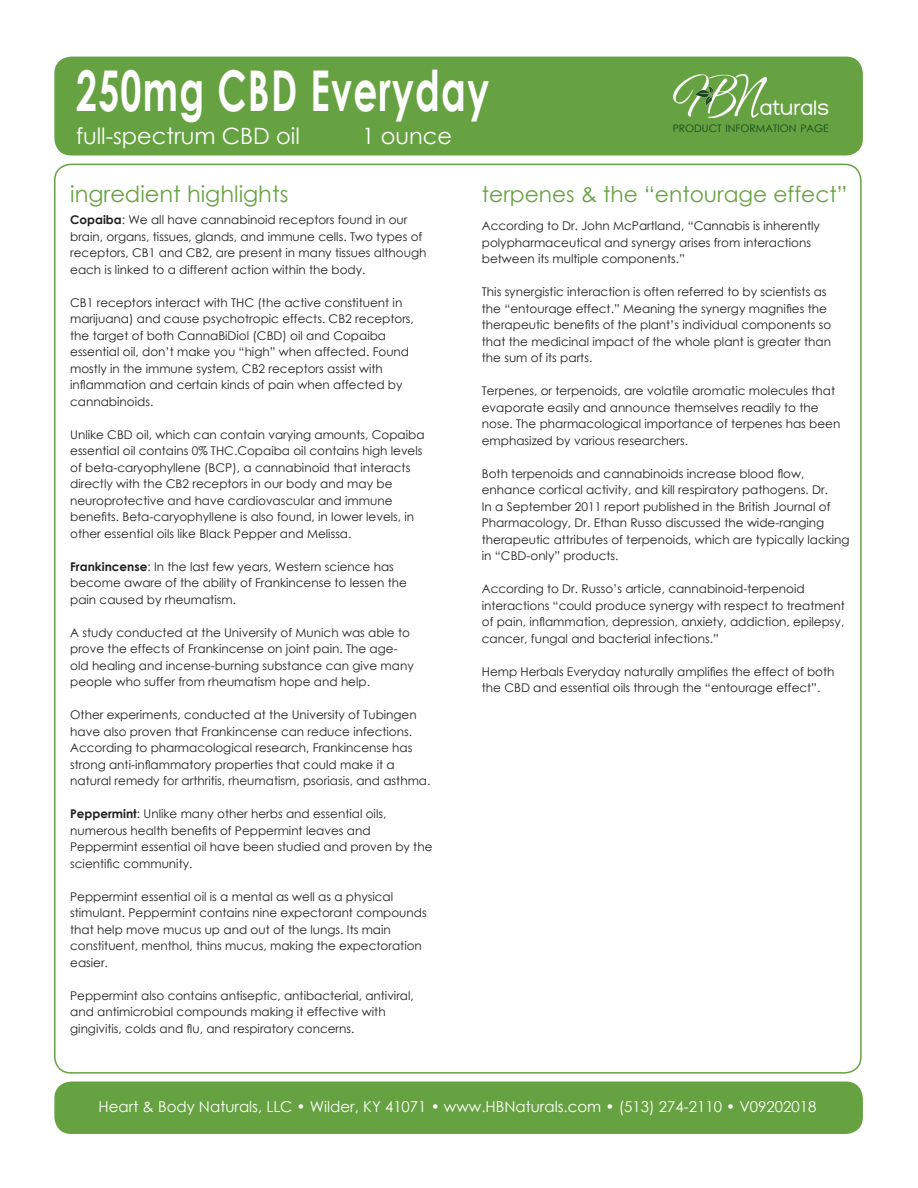
<style>
.page{position:relative;width:918px;height:1188px;background:#fff}
.page>*{position:absolute;margin:0;border:0;box-sizing:border-box;transform-origin:0 0}
.t1{font:700 56.25px "Century Gothic";letter-spacing:.035em;color:#fff;scale:.67 1}
.t2{font:22.5px "Century Gothic";color:#fff}
.t3{font:22.5px "Century Gothic";color:#67a242}
.t4{font:22.5px "Traffolight";color:#fff}
.t5{font:21.75px "Century Gothic";color:#67a242}
.t6{font:15px "Century Gothic";color:#fff}
.t7{font:12px/16.5px "Century Gothic";color:#1f2020}
.t8{font:10.35px "Century Gothic";color:#17431f}
.s1{font-weight:700}
</style>
<div class="page">
<div style="left:55px;top:57px;width:807px;height:98px;background:#67a242;border-radius:16px"></div>
<div style="left:54px;top:57px;width:809px;height:99px;border:2px solid #67a242;border-radius:16px"></div>
<img style="left:673px;top:75px;width:93px;height:42px">
<div style="left:55px;top:1082px;width:807px;height:51px;background:#67a242;border-radius:16px"></div>
<div style="left:54px;top:1082px;width:809px;height:52px;border:2px solid #67a242;border-radius:16px"></div>
<p class="t1" style="left:76px;top:48px;width:618px">250mg CBD Everyday</p>
<p class="t2" style="left:76px;top:120px;width:225px">full-spectrum CBD oil</p>
<p class="t2" style="left:362px;top:120px;width:92px">1 ounce</p>
<p class="t4" style="left:760px;top:99px;width:71px">aturals</p>
<p class="t8" style="left:673px;top:121px;width:157px">PRODUCT INFORMATION PAGE</p>
<p class="t3" style="left:70px;top:178px;width:220px">ingredient highlights</p>
<p class="t7" style="left:70px;top:211px;width:358px"><span class="s1">Copaiba</span>: We all have cannabinoid receptors found in our brain, organs, tissues, glands, and immune cells. Two types of receptors, CB1 and CB2, are present in many tissues although each is linked to a different action within the body.</p>
<p class="t7" style="left:70px;top:294px;width:345px">CB1 receptors interact with THC (the active constituent in marijuana) and cause psychotropic effects. CB2 receptors, the target of both CannaBiDiol (CBD) oil and Copaiba essential oil, don’t make you “high” when affected. Found mostly in the immune system, CB2 receptors assist with inflammation and certain kinds of pain when affected by cannabinoids.</p>
<p class="t7" style="left:70px;top:426px;width:356px">Unlike CBD oil, which can contain varying amounts, Copaiba essential oil contains 0% THC.Copaiba oil contains high levels of beta-caryophyllene (BCP), a cannabinoid that interacts directly with the CB2 receptors in our body and may be neuroprotective and have cardiovascular and immune benefits. Beta-caryophyllene is also found, in lower levels, in other essential oils like Black Pepper and Melissa.</p>
<p class="t7" style="left:70px;top:558px;width:338px"><span class="s1">Frankincense</span>: In the last few years, Western science has become aware of the ability of Frankincense to lessen the pain caused by rheumatism.</p>
<p class="t7" style="left:70px;top:624px;width:345px">A study conducted at the University of Munich was able to prove the effects of Frankincense on joint pain. The age&shy;old healing and incense-burning substance can give many people who suffer from rheumatism hope and help.</p>
<p class="t7" style="left:70px;top:706px;width:348px">Other experiments, conducted at the University of Tubingen have also proven that Frankincense can reduce infections.</p>
<p class="t7" style="left:70px;top:739px;width:344px">According to pharmacological research, Frankincense has</p>
<p class="t7" style="left:70px;top:756px;width:326px">strong anti-inflammatory properties that could make it a</p>
<p class="t7" style="left:70px;top:772px;width:362px">natural remedy for arthritis, rheumatism, psoriasis, and asthma.</p>
<p class="t7" style="left:70px;top:805px;width:364px"><span class="s1">Peppermint</span>: Unlike many other herbs and essential oils, numerous health benefits of Peppermint leaves and Peppermint essential oil have been studied and proven by the scientific community.</p>
<p class="t7" style="left:70px;top:888px;width:325px">Peppermint essential oil is a mental as well as a physical</p>
<p class="t7" style="left:70px;top:904px;width:358px">stimulant. Peppermint contains nine expectorant compounds that help move mucus up and out of the lungs. Its main constituent, menthol, thins mucus, making the expectoration easier.</p>
<p class="t7" style="left:70px;top:987px;width:345px">Peppermint also contains antiseptic, antibacterial, antiviral,</p>
<p class="t7" style="left:70px;top:1003px;width:317px">and antimicrobial compounds making it effective with</p>
<p class="t7" style="left:70px;top:1020px;width:286px">gingivitis, colds and flu, and respiratory concerns.</p>
<p class="t5" style="left:482px;top:178px;width:367px">terpenes &amp; the “entourage effect”</p>
<p class="t7" style="left:482px;top:217px;width:340px">According to Dr. John McPartland, “Cannabis is inherently polypharmaceutical and synergy arises from interactions between its multiple components.”</p>
<p class="t7" style="left:482px;top:283px;width:351px">This synergistic interaction is often referred to by scientists as the “entourage effect.” Meaning the synergy magnifies the therapeutic benefits of the plant’s individual components so that the medicinal impact of the whole plant is greater than the sum of its parts.</p>
<p class="t7" style="left:482px;top:382px;width:360px">Terpenes, or terpenoids, are volatile aromatic molecules that evaporate easily and announce themselves readily to the nose. The pharmacological importance of terpenes has been emphasized by various researchers.</p>
<p class="t7" style="left:482px;top:465px;width:369px">Both terpenoids and cannabinoids increase blood flow, enhance cortical activity, and kill respiratory pathogens. Dr.<br>In a September 2011 report published in the British Journal of Pharmacology, Dr. Ethan Russo discussed the wide-ranging therapeutic attributes of terpenoids, which are typically lacking in “CBD-only” products.</p>
<p class="t7" style="left:482px;top:580px;width:365px">According to Dr. Russo’s article, cannabinoid-terpenoid interactions “could produce synergy with respect to treatment of pain, inflammation, depression, anxiety, addiction, epilepsy, cancer, fungal and bacterial infections.”</p>
<p class="t7" style="left:482px;top:663px;width:354px">Hemp Herbals Everyday naturally amplifies the effect of both the CBD and essential oils through the “entourage effect”.</p>
<p class="t6" style="left:99px;top:1096px;width:719px">Heart &amp; Body Naturals, LLC • Wilder, KY 41071 • www.HBNaturals.com • (513) 274-2110 • V09202018</p>
</div>
